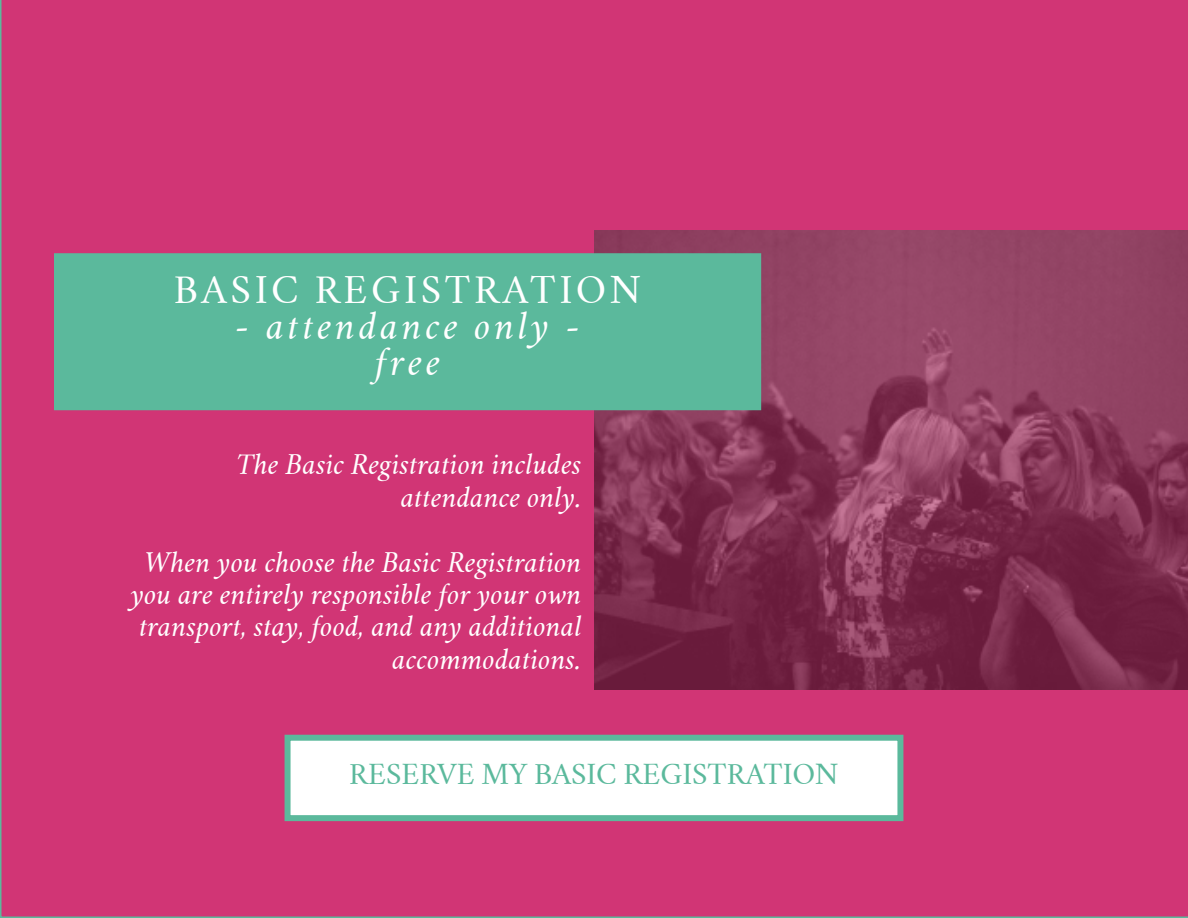
<style>
.page{position:relative;width:1188px;height:918px;background:#d13575}
.page>*{position:absolute;margin:0;border:0;box-sizing:border-box;transform-origin:0 0}
.t1{font:italic 36px/36px "Crimson Text";letter-spacing:.1em;color:#fff;text-align:center}
.t2{font:36px "Crimson Text";letter-spacing:.1em;color:#fff}
.t3{font:italic 27px/32.4px "Crimson Text";color:#fff;text-align:right}
.t4{font:27px "Crimson Text";color:#5bb99c}
</style>
<div class="page">
<img style="left:594px;top:230px;width:594px;height:459px">
<div style="left:54px;top:253px;width:707px;height:157px;background:#5bb99c;border:2px solid #5bb99c"></div>
<div style="left:285px;top:735px;width:618px;height:86px;background:#fff;border:6px solid #5bb99c"></div>
<h1 class="t2" style="left:174px;top:268px;width:469px">BASIC REGISTRATION</h1>
<h1 class="t1" style="left:235px;top:310px;width:347px">- attendance only - free</h1>
<p class="t3" style="left:236px;top:450px;width:347px">The Basic Registration includes attendance only.</p>
<p class="t3" style="left:131px;top:547px;width:452px">When you choose the Basic Registration you are entirely responsible for your own transport, stay, food, and any additional accommodations.</p>
<p class="t4" style="left:349px;top:758px;width:491px">RESERVE MY BASIC REGISTRATION</p>
</div>
